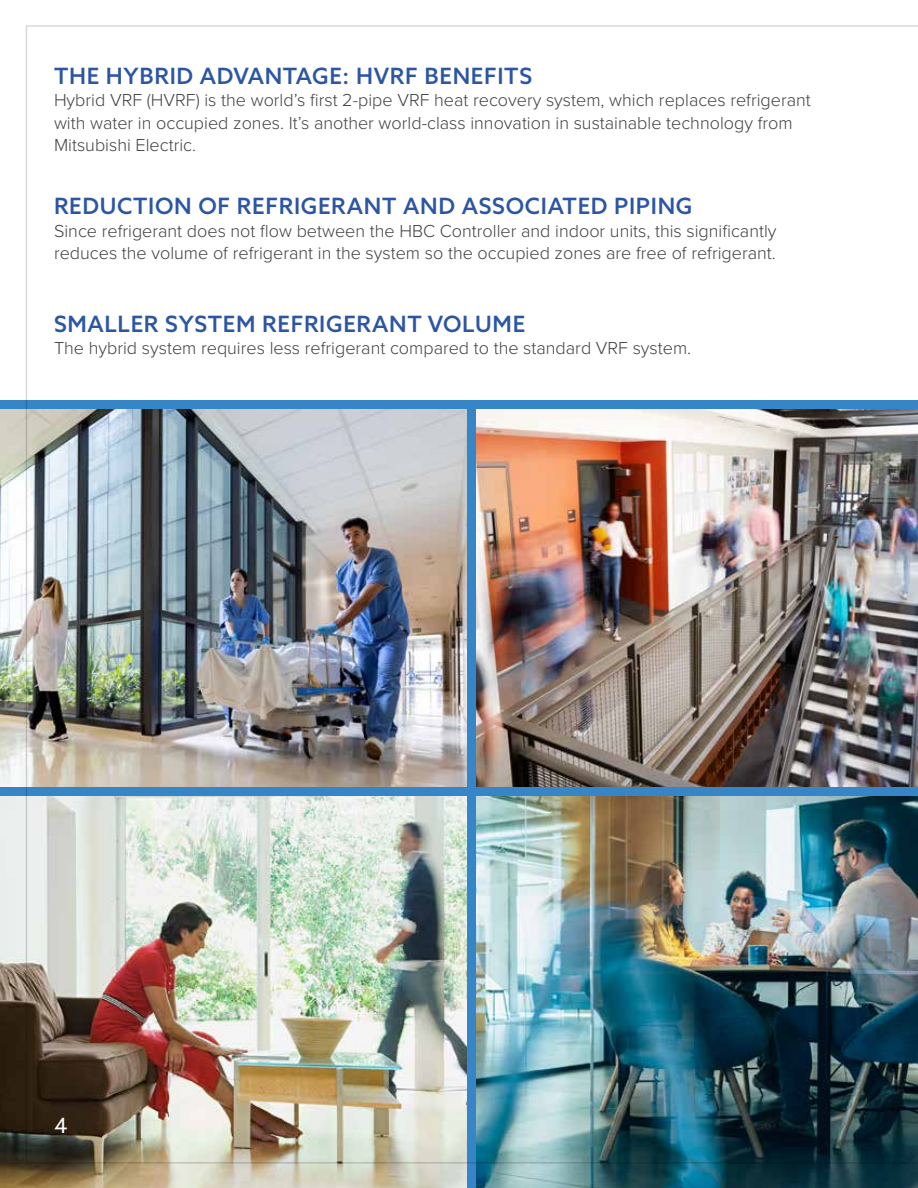
<style>
.page{position:relative;width:918px;height:1188px;background:#fff}
.page>*{position:absolute;margin:0;border:0;box-sizing:border-box;transform-origin:0 0}
.t1{font:500 22.5px "Azo Sans";letter-spacing:.03em;color:#2c55a4}
.t2{font:21px "Azo Sans";color:#fff}
.t3{font:300 18px/22.5px "Proxima Nova";color:#414042}
</style>
<div class="page">
<img style="left:0;top:795px;width:467px;height:393px">
<img style="left:476px;top:1164px;width:442px;height:24px">
<img style="left:0;top:408px;width:26px;height:379px">
<div style="left:0;top:787px;width:918px;height:8px;background:#3685c6"></div>
<div style="left:0;top:400px;width:918px;height:8px;background:#3685c6"></div>
<div style="left:467px;top:404px;width:9px;height:784px;background:#3685c6"></div>
<img style="left:26px;top:25px;width:892px;height:1139px">
<p class="t1" style="left:54px;top:61px;width:480px">THE HYBRID ADVANTAGE: HVRF BENEFITS</p>
<p class="t3" style="left:54px;top:88px;width:758px">Hybrid VRF (HVRF) is the world’s first 2-pipe VRF heat recovery system, which replaces refrigerant with water in occupied zones. It’s another world-class innovation in sustainable technology from<br>Mitsubishi Electric.</p>
<p class="t1" style="left:54px;top:192px;width:640px">REDUCTION OF REFRIGERANT AND ASSOCIATED PIPING</p>
<p class="t3" style="left:54px;top:219px;width:724px">Since refrigerant does not flow between the HBC Controller and indoor units, this significantly reduces the volume of refrigerant in the system so the occupied zones are free of refrigerant.</p>
<p class="t1" style="left:54px;top:309px;width:473px">SMALLER SYSTEM REFRIGERANT VOLUME</p>
<p class="t3" style="left:54px;top:336px;width:639px">The hybrid system requires less refrigerant compared to the standard VRF system.</p>
<p class="t2" style="left:54px;top:1112px;width:15px">4</p>
</div>
